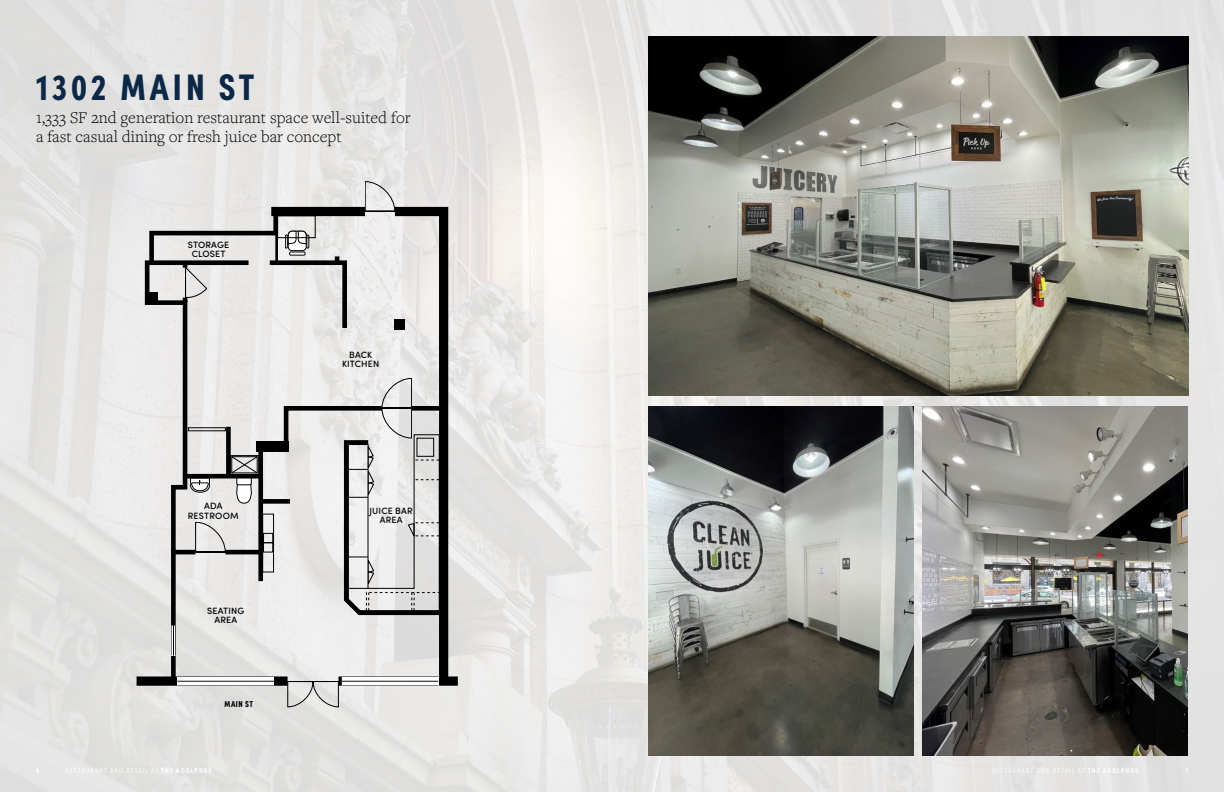
<style>
.page{position:relative;width:1224px;height:792px;background:#fff}
.page>*{position:absolute;margin:0;border:0;box-sizing:border-box;transform-origin:0 0}
.t1{font:700 37px "Sofia Pro Condensed";letter-spacing:.1em;color:#0b2847}
.t2{font:300 17px/19px "Freight Text Pro";color:#000}
.t3{font:500 9.2px/9.2px "Sofia Pro Soft";letter-spacing:.02em;color:#000;text-align:center}
.t4{font:700 8.6px "Sofia Pro Condensed";letter-spacing:.06em;color:#000}
.t5{font:700 7px "Sofia Pro Condensed";color:#fff}
</style>
<div class="page">
<img style="left:0;top:0;width:1224px;height:792px">
<svg style="left:143px;top:208px;width:122px;height:422px;background:#d8d6d5"></svg>
<div style="left:151px;top:260px;width:98px;height:5px;background:#000"></div>
<div style="left:137px;top:676px;width:40px;height:10px;background:#000"></div>
<div style="left:438px;top:676px;width:20px;height:10px;background:#000"></div>
<div style="left:171px;top:656px;width:5px;height:26px;background:#000"></div>
<hr style="left:174px;top:550px;width:21px;height:4px;background:#000">
<hr style="left:225px;top:550px;width:36px;height:4px;background:#000">
<svg style="left:195px;top:522px;width:30px;height:30px"></svg>
<div style="left:171px;top:626px;width:5px;height:30px;background:#fff"></div>
<hr style="left:173px;top:626px;width:1px;height:30px;background:#000">
<hr style="left:171px;top:626px;width:1px;height:30px;background:#000">
<hr style="left:175px;top:626px;width:1px;height:30px;background:#000">
<svg style="left:177px;top:677px;width:88px;height:8px"></svg>
<hr style="left:177px;top:681px;width:97px;height:1px;background:#000">
<hr style="left:177px;top:676px;width:97px;height:1px;background:#000">
<hr style="left:177px;top:685px;width:97px;height:1px;background:#000">
<div style="left:256px;top:441px;width:32px;height:11px;background:#000"></div>
<svg style="left:231px;top:456px;width:27px;height:47px"></svg>
<div style="left:263px;top:533px;width:10px;height:10px;border:1px solid #000"></div>
<div style="left:263px;top:543px;width:10px;height:9px;border:1px solid #000"></div>
<svg style="left:265px;top:181px;width:188px;height:526px"></svg>
<hr style="left:275px;top:234px;width:3px;height:30px;background:#000">
<div style="left:148px;top:292px;width:10px;height:10px;background:#000"></div>
<svg style="left:183px;top:265px;width:24px;height:38px"></svg>
<img style="left:648px;top:36px;width:540px;height:360px">
<img style="left:648px;top:406px;width:266px;height:350px">
<img style="left:922px;top:406px;width:266px;height:350px">
<h1 class="t1" style="left:36px;top:59px;width:220px">1302 MAIN ST</h1>
<p class="t2" style="left:36px;top:108px;width:376px">1,333 SF 2nd generation restaurant space well-suited for a fast casual dining or fresh juice bar concept</p>
<p class="t3" style="left:188px;top:239px;width:43px">STORAGE<br>CLOSET</p>
<p class="t3" style="left:188px;top:501px;width:52px">ADA<br>RESTROOM</p>
<p class="t3" style="left:207px;top:606px;width:39px">SEATING<br>AREA</p>
<p class="t4" style="left:225px;top:698px;width:30px">MAIN ST</p>
<p class="t3" style="left:342px;top:349px;width:39px">BACK<br>KITCHEN</p>
<p class="t3" style="left:369px;top:506px;width:45px">JUICE BAR<br>AREA</p>
<p class="t5" style="left:36px;top:766px;width:5px">6</p>
<p class="t5" style="left:1186px;top:766px;width:4px">7</p>
</div>
